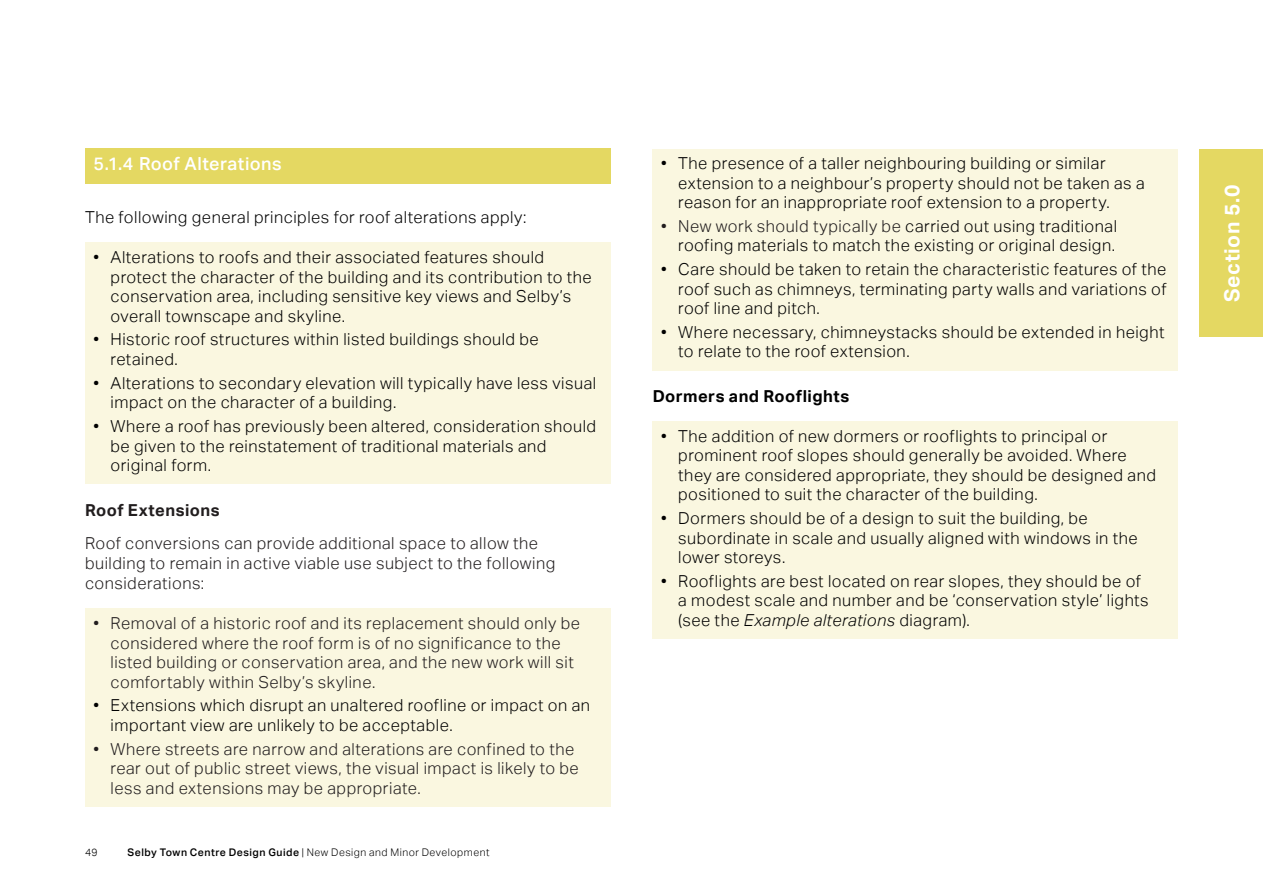
<style>
.page{position:relative;width:1263px;height:893px;background:#fff}
.page>*{position:absolute;margin:0;border:0;box-sizing:border-box;transform-origin:0 0}
.t1{font:700 21px "Aktiv Grotesk";letter-spacing:.025em;color:#fff}
.t2{font:500 18px "Aktiv Grotesk";letter-spacing:.02em;color:#fff}
.t3{font:300 16.5px/19.5px "Aktiv Grotesk";letter-spacing:.03em;color:#000}
.t4{font:300 16.5px/19.5px "Aktiv Grotesk";letter-spacing:.03em;color:#211d1e}
.t5{font:700 16.5px "Aktiv Grotesk";letter-spacing:.03em;color:#000}
.t6{font:700 16.5px "Aktiv Grotesk";letter-spacing:.03em;color:#211d1e}
.t7{font:300 10.5px "Aktiv Grotesk";letter-spacing:.05em;color:#000}
.s1{font-weight:500}
.s2{color:#211d1e}
.s3{font-style:italic}
</style>
<div class="page">
<div style="left:1199px;top:150px;width:64px;height:187px;background:#e4d862"></div>
<div style="left:85px;top:149px;width:525px;height:35px;background:#e4d862"></div>
<div style="left:85px;top:243px;width:525px;height:92px;background:#faf7e0"></div>
<div style="left:85px;top:325px;width:525px;height:53px;background:#faf7e0"></div>
<div style="left:85px;top:368px;width:525px;height:53px;background:#faf7e0"></div>
<div style="left:85px;top:412px;width:525px;height:72px;background:#faf7e0"></div>
<div style="left:85px;top:609px;width:525px;height:92px;background:#faf7e0"></div>
<div style="left:85px;top:691px;width:525px;height:53px;background:#faf7e0"></div>
<div style="left:85px;top:734px;width:525px;height:73px;background:#faf7e0"></div>
<div style="left:653px;top:149px;width:525px;height:72px;background:#faf7e0"></div>
<div style="left:653px;top:212px;width:525px;height:53px;background:#faf7e0"></div>
<div style="left:653px;top:255px;width:525px;height:72px;background:#faf7e0"></div>
<div style="left:653px;top:318px;width:525px;height:53px;background:#faf7e0"></div>
<div style="left:653px;top:422px;width:525px;height:92px;background:#faf7e0"></div>
<div style="left:653px;top:504px;width:525px;height:72px;background:#faf7e0"></div>
<div style="left:653px;top:567px;width:525px;height:72px;background:#faf7e0"></div>
<p class="t2" style="left:94px;top:153px;width:190px">5.1.4 Roof Alterations</p>
<p class="t3" style="left:85px;top:208px;width:443px">The following general principles for roof alterations apply:</p>
<p class="t3" style="left:111px;top:248px;width:483px;text-indent:-17px">• Alterations to roofs and their associated features should protect the character of the building and its contribution to the conservation area, including sensitive key views and Selby’s overall townscape and skyline.</p>
<p class="t3" style="left:111px;top:330px;width:430px;text-indent:-17px">• Historic roof structures within listed buildings should be retained.</p>
<p class="t3" style="left:111px;top:373px;width:487px;text-indent:-17px">• Alterations to secondary elevation will typically have less visual impact on the character of a building.</p>
<p class="t3" style="left:111px;top:417px;width:487px;text-indent:-17px">• Where a roof has previously been altered, consideration should be given to the reinstatement of traditional materials and original form.</p>
<p class="t6" style="left:85px;top:500px;width:136px">Roof Extensions</p>
<p class="t4" style="left:85px;top:533px;width:472px;line-height:20.2px">Roof conversions can provide additional space to allow the building to remain in active viable use subject to the following considerations:</p>
<p class="t4" style="left:111px;top:614px;width:471px;text-indent:-17px">• Removal of a historic roof and its replacement should only be considered where the roof form is of no significance to the listed building or conservation area, and the new work will sit comfortably within Selby’s skyline.</p>
<p class="t3" style="left:111px;top:696px;width:481px;text-indent:-17px">• Extensions which disrupt an unaltered roofline or impact on an important view are unlikely to be acceptable.</p>
<p class="t4" style="left:111px;top:739px;width:470px;text-indent:-17px">• Where streets are narrow and alterations are confined to the rear out of public street views, the visual impact is likely to be less and extensions may be appropriate.</p>
<p class="t7" style="left:85px;top:846px;width:14px">49</p>
<p class="t7" style="left:128px;top:846px;width:364px"><span class="s1">Selby Town Centre Design Guide</span> | New Design and Minor Development</p>
<p class="t3" style="left:678px;top:154px;width:468px;text-indent:-17px">• The presence of a taller neighbouring building or similar extension to a neighbour’s property should not be taken as a reason for an inappropriate roof extension to a property.</p>
<p class="t3" style="left:661px;top:216px;width:457px;text-align:right"><span class="s2">• New work should typically be</span> carried out using traditional roofing materials to match the existing or original design.</p>
<p class="t3" style="left:678px;top:260px;width:490px;text-align:justify;text-indent:-17px">• Care should be taken to retain the characteristic features of the roof such as chimneys, terminating party walls and variations of roof line and pitch.</p>
<p class="t3" style="left:678px;top:322px;width:488px;text-indent:-17px">• Where necessary, chimneystacks should be extended in height to relate to the roof extension.</p>
<p class="t5" style="left:653px;top:387px;width:198px">Dormers and Rooflights</p>
<p class="t3" style="left:678px;top:426px;width:479px;text-indent:-17px">• The addition of new dormers or rooflights to principal or prominent roof slopes should generally be avoided. Where they are considered appropriate, they should be designed and positioned to suit the character of the building.</p>
<p class="t3" style="left:678px;top:509px;width:461px;text-indent:-17px">• Dormers should be of a design to suit the building, be subordinate in scale and usually aligned with windows in the lower storeys.</p>
<p class="t3" style="left:678px;top:571px;width:472px;text-indent:-17px">• Rooflights are best located on rear slopes, they should be of a modest scale and number and be ‘conservation style’ lights (see the <span class="s3">Example alterations</span> diagram).</p>
<p class="t1" style="left:1220px;top:302px;width:118px;rotate:-90deg">Section 5.0</p>
</div>
